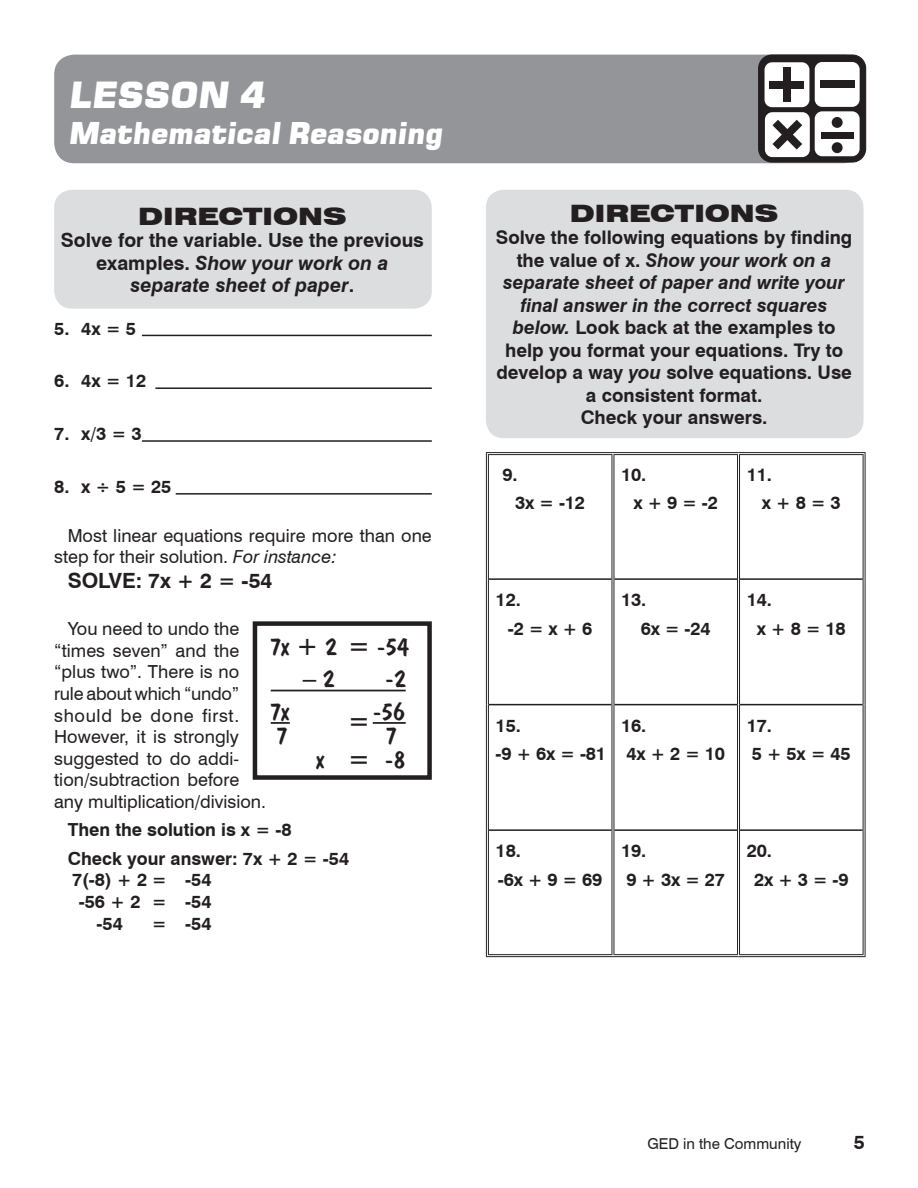
<style>
.page{position:relative;width:918px;height:1188px;background:#fff}
.page>*{position:absolute;margin:0;border:0;box-sizing:border-box;transform-origin:0 0}
.t1{font:italic 36px "Square 721 Blk";color:#fff}
.t2{font:italic 30px "Square 721 Blk";letter-spacing:-.025em;color:#fff}
.Dom_type_for_example{font:27px "Dom Casual BT";color:#231f20}
.Directions_hed{font:900 expanded 24px "Swiss 721 BT";color:#231f20}
.Body_text{font:700 21px "Swiss 721 BT";color:#231f20}
.Directions_copy{font:700 19.5px/22.5px "Swiss 721 BT";color:#231f20;text-align:center}
.Directions_copy-2{font:700 18.75px/22.5px "Swiss 721 BT";color:#231f20;text-align:center}
.Body_text-2{font:18px/21.6px "Swiss 721 BT";color:#231f20}
.Body_text-3{font:700 18px "Swiss 721 BT";color:#231f20}
.Numbered_questions{font:700 18px "Swiss 721 BT";color:#231f20}
.t3{font:15px "Swiss 721 BT";color:#231f20}
.s1{font-style:italic}
</style>
<div class="page">
<div style="left:54px;top:55px;width:810px;height:108px;background:#939598;border-radius:20px"></div>
<div style="left:759px;top:55px;width:107px;height:107px;background:#231f20;border-radius:13px"></div>
<div style="left:758px;top:54px;width:108px;height:109px;border:1px solid #231f20;border-radius:13px"></div>
<div style="left:765px;top:62px;width:44px;height:45px;background:#fff;border-radius:7px"></div>
<div style="left:815px;top:62px;width:45px;height:45px;background:#fff;border-radius:7px"></div>
<div style="left:765px;top:112px;width:45px;height:45px;background:#fff;border-radius:7px"></div>
<div style="left:815px;top:111px;width:45px;height:45px;background:#fff;border-radius:7px"></div>
<div style="left:832px;top:117px;width:11px;height:11px;background:#231f20;border-radius:50%"></div>
<div style="left:832px;top:142px;width:11px;height:11px;background:#231f20;border-radius:50%"></div>
<div style="left:821px;top:132px;width:33px;height:6px;background:#231f20"></div>
<div style="left:820px;top:81px;width:34px;height:7px;background:#231f20"></div>
<div style="left:770px;top:81px;width:34px;height:8px;background:#231f20"></div>
<div style="left:783px;top:68px;width:8px;height:34px;background:#231f20"></div>
<svg style="left:772px;top:120px;width:30px;height:30px"></svg>
<div style="left:54px;top:190px;width:378px;height:119px;background:#dcdddf;border-radius:18px"></div>
<hr style="left:142px;top:335px;width:290px;height:1px;background:#231f20">
<hr style="left:155px;top:387px;width:277px;height:2px;background:#231f20">
<hr style="left:142px;top:440px;width:290px;height:2px;background:#231f20">
<hr style="left:176px;top:493px;width:256px;height:2px;background:#231f20">
<svg style="left:252px;top:621px;width:180px;height:159px"></svg>
<div style="left:486px;top:190px;width:378px;height:248px;background:#dcdddf;border-radius:18px"></div>
<hr style="left:489px;top:578px;width:122px;height:2px;background:#231f20">
<hr style="left:614px;top:578px;width:123px;height:2px;background:#231f20">
<hr style="left:740px;top:578px;width:123px;height:2px;background:#231f20">
<hr style="left:489px;top:704px;width:122px;height:1px;background:#231f20">
<hr style="left:614px;top:704px;width:123px;height:1px;background:#231f20">
<hr style="left:740px;top:704px;width:123px;height:1px;background:#231f20">
<hr style="left:489px;top:829px;width:122px;height:2px;background:#231f20">
<hr style="left:614px;top:829px;width:123px;height:2px;background:#231f20">
<hr style="left:740px;top:829px;width:123px;height:2px;background:#231f20">
<hr style="left:486px;top:452px;width:127px;height:1px;background:#231f20">
<hr style="left:488px;top:454px;width:124px;height:1px;background:#231f20">
<hr style="left:486px;top:453px;width:1px;height:126px;background:#231f20">
<hr style="left:488px;top:455px;width:1px;height:124px;background:#231f20">
<hr style="left:613px;top:452px;width:126px;height:1px;background:#231f20">
<hr style="left:613px;top:454px;width:125px;height:1px;background:#231f20">
<hr style="left:611px;top:455px;width:1px;height:124px;background:#231f20">
<hr style="left:613px;top:455px;width:1px;height:124px;background:#231f20">
<hr style="left:739px;top:452px;width:127px;height:1px;background:#231f20">
<hr style="left:739px;top:454px;width:125px;height:1px;background:#231f20">
<hr style="left:737px;top:455px;width:1px;height:124px;background:#231f20">
<hr style="left:739px;top:455px;width:1px;height:124px;background:#231f20">
<hr style="left:863px;top:455px;width:1px;height:124px;background:#231f20">
<hr style="left:865px;top:453px;width:1px;height:126px;background:#231f20">
<hr style="left:486px;top:579px;width:1px;height:126px;background:#231f20">
<hr style="left:488px;top:579px;width:1px;height:126px;background:#231f20">
<hr style="left:611px;top:579px;width:1px;height:126px;background:#231f20">
<hr style="left:613px;top:579px;width:1px;height:126px;background:#231f20">
<hr style="left:737px;top:579px;width:1px;height:126px;background:#231f20">
<hr style="left:739px;top:579px;width:1px;height:126px;background:#231f20">
<hr style="left:863px;top:579px;width:1px;height:126px;background:#231f20">
<hr style="left:865px;top:579px;width:1px;height:126px;background:#231f20">
<hr style="left:486px;top:705px;width:1px;height:125px;background:#231f20">
<hr style="left:488px;top:705px;width:1px;height:125px;background:#231f20">
<hr style="left:611px;top:705px;width:1px;height:125px;background:#231f20">
<hr style="left:613px;top:705px;width:1px;height:125px;background:#231f20">
<hr style="left:737px;top:705px;width:1px;height:125px;background:#231f20">
<hr style="left:739px;top:705px;width:1px;height:125px;background:#231f20">
<hr style="left:863px;top:705px;width:1px;height:125px;background:#231f20">
<hr style="left:865px;top:705px;width:1px;height:125px;background:#231f20">
<hr style="left:486px;top:830px;width:1px;height:126px;background:#231f20">
<hr style="left:488px;top:830px;width:1px;height:124px;background:#231f20">
<hr style="left:611px;top:830px;width:1px;height:124px;background:#231f20">
<hr style="left:613px;top:830px;width:1px;height:124px;background:#231f20">
<hr style="left:737px;top:830px;width:1px;height:124px;background:#231f20">
<hr style="left:739px;top:830px;width:1px;height:124px;background:#231f20">
<hr style="left:863px;top:830px;width:1px;height:124px;background:#231f20">
<hr style="left:865px;top:830px;width:1px;height:126px;background:#231f20">
<hr style="left:488px;top:954px;width:124px;height:1px;background:#231f20">
<hr style="left:486px;top:956px;width:127px;height:1px;background:#231f20">
<hr style="left:613px;top:954px;width:125px;height:1px;background:#231f20">
<hr style="left:613px;top:956px;width:126px;height:1px;background:#231f20">
<hr style="left:739px;top:954px;width:125px;height:1px;background:#231f20">
<hr style="left:739px;top:956px;width:127px;height:1px;background:#231f20">
<h1 class="t1" style="left:68px;top:73px;width:199px">LESSON 4</h1>
<h2 class="t2" style="left:68px;top:115px;width:376px">Mathematical Reasoning</h2>
<p class="Directions_hed" style="left:138px;top:201px;width:210px">DIRECTIONS</p>
<p class="Directions_copy" style="left:61px;top:229px;width:365px">Solve for the variable. Use the previous examples. <span class="s1">Show your work on a separate sheet of paper</span>.</p>
<p class="Numbered_questions" style="left:54px;top:317px;width:83px">5. 4x = 5</p>
<p class="Numbered_questions" style="left:54px;top:370px;width:94px">6. 4x = 12</p>
<p class="Numbered_questions" style="left:54px;top:423px;width:89px">7. x/3 = 3</p>
<p class="Numbered_questions" style="left:54px;top:476px;width:119px">8. x ÷ 5 = 25</p>
<p class="Body_text-2" style="left:54px;top:524px;width:379px;text-indent:14px">Most linear equations require more than one step for their solution. <span class="s1">For instance:</span></p>
<p class="Body_text" style="left:68px;top:568px;width:206px">SOLVE: 7x + 2 = -54</p>
<p class="Body_text-2" style="left:54px;top:618px;width:213px;text-indent:14px">You need to undo the “times seven” and the “plus two”. There is no rule about which “undo” should be done first.<br>However, it is strongly suggested to do addi&shy;tion/subtraction before any multiplication/division.</p>
<p class="Body_text-3" style="left:68px;top:819px;width:226px">Then the solution is x = -8</p>
<p class="Body_text-3" style="left:68px;top:847px;width:283px">Check your answer: 7x + 2 = -54</p>
<p class="Body_text-3" style="left:72px;top:869px;width:141px">7(-8) + 2 = -54</p>
<p class="Body_text-3" style="left:79px;top:891px;width:134px">-56 + 2 = -54</p>
<p class="Body_text-3" style="left:96px;top:912px;width:28px">-54</p>
<p class="Body_text-3" style="left:152px;top:912px;width:62px">= -54</p>
<p class="Dom_type_for_example" style="left:271px;top:629px;width:141px">7x + 2 = -54</p>
<p class="Dom_type_for_example" style="left:303px;top:662px;width:33px">– 2</p>
<p class="Dom_type_for_example" style="left:385px;top:662px;width:22px">-2</p>
<p class="Dom_type_for_example" style="left:271px;top:694px;width:21px">7x</p>
<p class="Dom_type_for_example" style="left:348px;top:694px;width:59px">=-56</p>
<p class="Dom_type_for_example" style="left:277px;top:718px;width:12px">7</p>
<p class="Dom_type_for_example" style="left:387px;top:718px;width:12px">7</p>
<p class="Dom_type_for_example" style="left:316px;top:742px;width:92px">x =-8</p>
<p class="Directions_hed" style="left:570px;top:199px;width:210px">DIRECTIONS</p>
<p class="Directions_copy-2" style="left:496px;top:226px;width:358px">Solve the following equations by finding the value of x. <span class="s1">Show your work on a separate sheet of paper and write your final answer in the correct squares below.</span> Look back at the examples to help you format your equations. Try to develop a way <span class="s1">you</span> solve equations. Use a consistent format.</p>
<p class="Directions_copy-2" style="left:581px;top:406px;width:188px">Check your answers.</p>
<p class="Body_text-3" style="left:502px;top:463px;width:17px">9.</p>
<p class="Body_text-3" style="left:515px;top:492px;width:71px">3x = -12</p>
<p class="Body_text-3" style="left:621px;top:463px;width:27px">10.</p>
<p class="Body_text-3" style="left:633px;top:492px;width:86px">x + 9 = -2</p>
<p class="Body_text-3" style="left:747px;top:463px;width:27px">11.</p>
<p class="Body_text-3" style="left:762px;top:492px;width:80px">x + 8 = 3</p>
<p class="Body_text-3" style="left:496px;top:589px;width:27px">12.</p>
<p class="Body_text-3" style="left:508px;top:617px;width:86px">-2 = x + 6</p>
<p class="Body_text-3" style="left:621px;top:589px;width:27px">13.</p>
<p class="Body_text-3" style="left:641px;top:617px;width:71px">6x = -24</p>
<p class="Body_text-3" style="left:747px;top:589px;width:27px">14.</p>
<p class="Body_text-3" style="left:757px;top:617px;width:90px">x + 8 = 18</p>
<p class="Body_text-3" style="left:496px;top:714px;width:27px">15.</p>
<p class="Body_text-3" style="left:496px;top:743px;width:112px">-9 + 6x = -81</p>
<p class="Body_text-3" style="left:621px;top:714px;width:27px">16.</p>
<p class="Body_text-3" style="left:626px;top:743px;width:100px">4x + 2 = 10</p>
<p class="Body_text-3" style="left:747px;top:714px;width:27px">17.</p>
<p class="Body_text-3" style="left:752px;top:743px;width:100px">5 + 5x = 45</p>
<p class="Body_text-3" style="left:496px;top:840px;width:27px">18.</p>
<p class="Body_text-3" style="left:498px;top:868px;width:106px">-6x + 9 = 69</p>
<p class="Body_text-3" style="left:621px;top:840px;width:27px">19.</p>
<p class="Body_text-3" style="left:626px;top:868px;width:100px">9 + 3x = 27</p>
<p class="Body_text-3" style="left:747px;top:840px;width:27px">20.</p>
<p class="Body_text-3" style="left:754px;top:868px;width:96px">2x + 3 = -9</p>
<p class="t3" style="left:647px;top:1135px;width:156px">GED in the Community</p>
<p class="Directions_copy" style="left:854px;top:1131px;width:13px">5</p>
</div>
